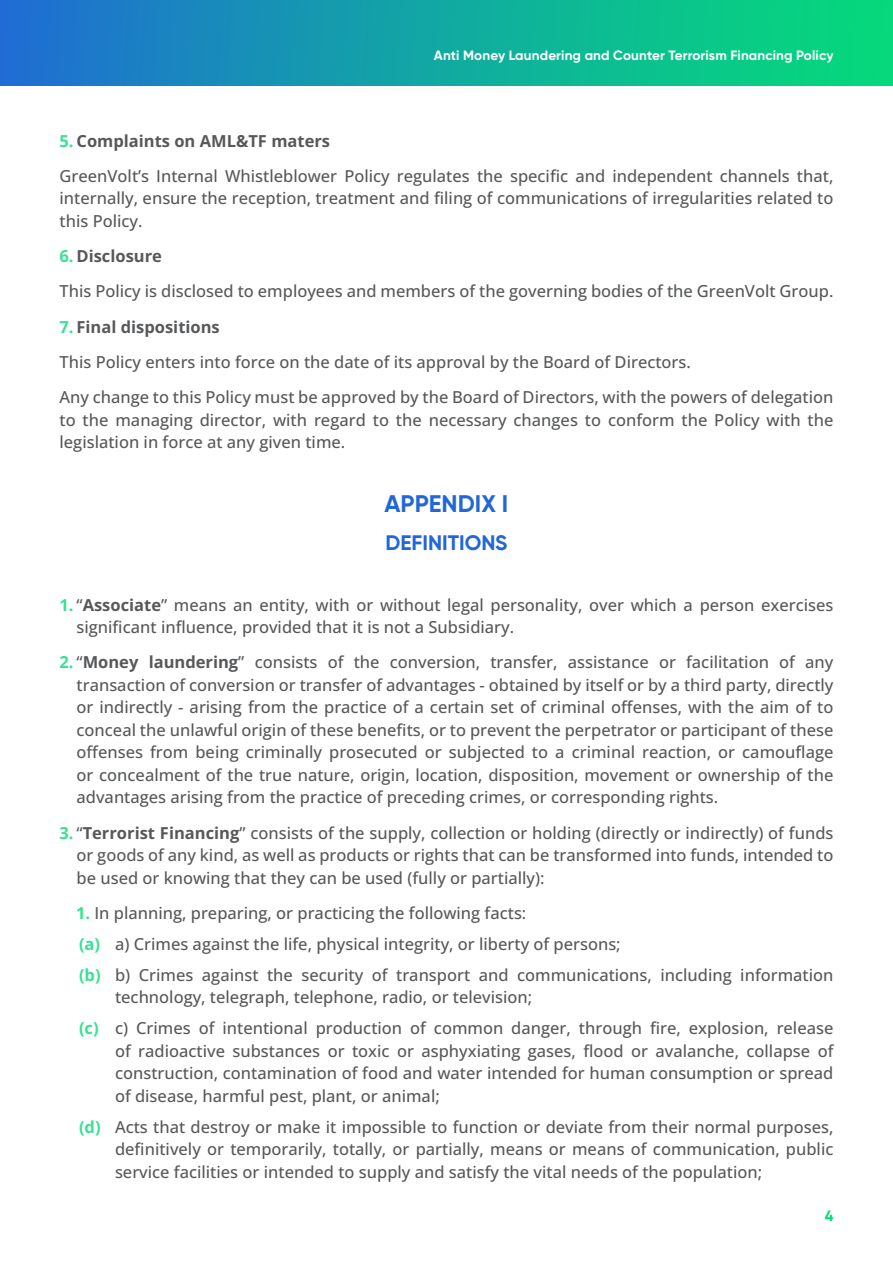
<style>
.page{position:relative;width:893px;height:1263px;background:#fff}
.page>*{position:absolute;margin:0;border:0;box-sizing:border-box;transform-origin:0 0}
.Titulo_Niv2{font:700 24px "Gilroy";color:#2167d8}
.Titulo_Niv3{font:700 21px "Gilroy";color:#2167d8}
.Texto{font:500 16.5px/22.5px "Open Sans";color:#57585a;text-align:justify}
.t1{font:700 16.5px "Open Sans";color:#57585a}
.t2{font:700 15px "Gilroy";color:#05db79}
.t3{font:700 13.5px "Gilroy";letter-spacing:.01em;color:#fff}
.s1{color:#37e294}
.s2{font-weight:700;color:#37e294}
.s3{font-weight:700}
.s4{font-weight:700;color:#33e78b}
</style>
<div class="page">
<div style="left:0;top:0;width:893px;height:85px;background:linear-gradient(to right,#1f70d1,#04df76)"></div>
<p class="t3" style="left:434px;top:46px;width:401px">Anti Money Laundering and Counter Terrorism Financing Policy</p>
<p class="t1" style="left:60px;top:129px;width:272px"><span class="s1">5.</span> Complaints on AML&amp;TF maters</p>
<p class="Texto" style="left:60px;top:164px;width:775px">GreenVolt’s Internal Whistleblower Policy regulates the specific and independent channels that, internally, ensure the reception, treatment and filing of communications of irregularities related to this Policy.</p>
<p class="t1" style="left:60px;top:245px;width:104px"><span class="s1">6.</span> Disclosure</p>
<p class="Texto" style="left:60px;top:280px;width:775px">This Policy is disclosed to employees and members of the governing bodies of the GreenVolt Group.</p>
<p class="t1" style="left:60px;top:315px;width:162px"><span class="s1">7.</span> Final dispositions</p>
<p class="Texto" style="left:60px;top:350px;width:633px">This Policy enters into force on the date of its approval by the Board of Directors.</p>
<p class="Texto" style="left:60px;top:385px;width:775px">Any change to this Policy must be approved by the Board of Directors, with the powers of delegation to the managing director, with regard to the necessary changes to conform the Policy with the legislation in force at any given time.</p>
<p class="Titulo_Niv2" style="left:385px;top:489px;width:125px">APPENDIX I</p>
<p class="Titulo_Niv3" style="left:385px;top:530px;width:124px">DEFINITIONS</p>
<p class="Texto" style="left:77px;top:593px;width:758px;text-indent:-17px"><span class="s2">1.</span> “<span class="s3">Associate</span>” means an entity, with or without legal personality, over which a person exercises significant influence, provided that it is not a Subsidiary.</p>
<p class="Texto" style="left:77px;top:651px;width:758px;text-indent:-17px"><span class="s2">2.</span> “<span class="s3">Money laundering</span>” consists of the conversion, transfer, assistance or facilitation of any transaction of conversion or transfer of advantages - obtained by itself or by a third party, directly or indirectly - arising from the practice of a certain set of criminal offenses, with the aim of to conceal the unlawful origin of these benefits, or to prevent the perpetrator or participant of these offenses from being criminally prosecuted or subjected to a criminal reaction, or camouflage or concealment of the true nature, origin, location, disposition, movement or ownership of the advantages arising from the practice of preceding crimes, or corresponding rights.</p>
<p class="Texto" style="left:77px;top:821px;width:758px;text-indent:-17px"><span class="s2">3.</span> “<span class="s3">Terrorist Financing</span>” consists of the supply, collection or holding (directly or indirectly) of funds or goods of any kind, as well as products or rights that can be transformed into funds, intended to be used or knowing that they can be used (fully or partially):</p>
<p class="Texto" style="left:76px;top:901px;width:452px"><span class="s4">1.</span> In planning, preparing, or practicing the following facts:</p>
<p class="Texto" style="left:79px;top:932px;width:543px"><span class="s2">(a)</span> a) Crimes against the life, physical integrity, or liberty of persons;</p>
<p class="Texto" style="left:115px;top:963px;width:720px;text-indent:-36px"><span class="s2">(b)</span> b) Crimes against the security of transport and communications, including information technology, telegraph, telephone, radio, or television;</p>
<p class="Texto" style="left:115px;top:1017px;width:720px;text-indent:-36px"><span class="s2">(c)</span> c) Crimes of intentional production of common danger, through fire, explosion, release of radioactive substances or toxic or asphyxiating gases, flood or avalanche, collapse of construction, contamination of food and water intended for human consumption or spread of disease, harmful pest, plant, or animal;</p>
<p class="Texto" style="left:115px;top:1115px;width:720px;text-indent:-36px"><span class="s2">(d)</span> Acts that destroy or make it impossible to function or deviate from their normal purposes, definitively or temporarily, totally, or partially, means or means of communication, public service facilities or intended to supply and satisfy the vital needs of the population;</p>
<p class="t2" style="left:825px;top:1206px;width:10px">4</p>
</div>
